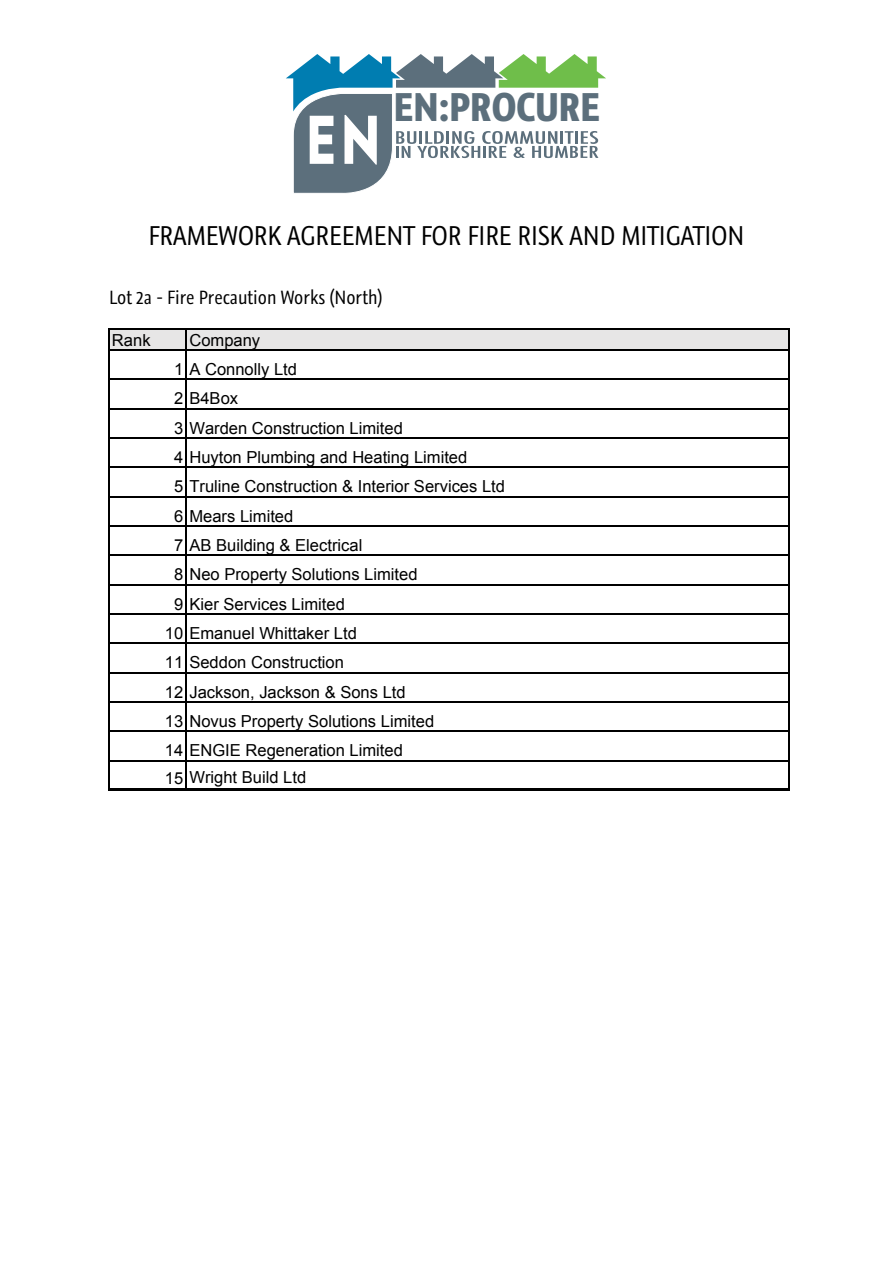
<style>
.page{position:relative;width:893px;height:1263px;background:#fff}
.page>*{position:absolute;margin:0;border:0;box-sizing:border-box;transform-origin:0 0}
.t1{font:700 37.5px "Graublau Web";color:#5c6f7c}
.t2{font:25.5px "Graublau Web";color:#000}
.t3{font:18px "Graublau Web";color:#000}
.t4{font:16.5px "Arial";color:#000}
</style>
<div class="page">
<svg style="left:286px;top:54px;width:320px;height:139px"></svg>
<div style="left:110px;top:329px;width:680px;height:21px;background:#e7e6e6"></div>
<hr style="left:108px;top:328px;width:2px;height:460px;background:#000">
<hr style="left:186px;top:330px;width:1px;height:458px;background:#000">
<hr style="left:789px;top:330px;width:1px;height:458px;background:#000">
<hr style="left:110px;top:328px;width:680px;height:2px;background:#000">
<hr style="left:110px;top:349px;width:680px;height:2px;background:#000">
<hr style="left:110px;top:378px;width:680px;height:2px;background:#000">
<hr style="left:110px;top:408px;width:680px;height:1px;background:#000">
<hr style="left:110px;top:437px;width:680px;height:2px;background:#000">
<hr style="left:110px;top:466px;width:680px;height:2px;background:#000">
<hr style="left:110px;top:496px;width:680px;height:1px;background:#000">
<hr style="left:110px;top:525px;width:680px;height:2px;background:#000">
<hr style="left:110px;top:554px;width:680px;height:2px;background:#000">
<hr style="left:110px;top:584px;width:680px;height:1px;background:#000">
<hr style="left:110px;top:613px;width:680px;height:2px;background:#000">
<hr style="left:110px;top:642px;width:680px;height:2px;background:#000">
<hr style="left:110px;top:672px;width:680px;height:1px;background:#000">
<hr style="left:110px;top:701px;width:680px;height:2px;background:#000">
<hr style="left:110px;top:730px;width:680px;height:2px;background:#000">
<hr style="left:110px;top:760px;width:680px;height:1px;background:#000">
<hr style="left:108px;top:788px;width:682px;height:3px;background:#000">
<h1 class="t1" style="left:394px;top:80px;width:207px">EN:PROCURE</h1>
<h2 class="t2" style="left:149px;top:218px;width:597px">FRAMEWORK AGREEMENT FOR FIRE RISK AND MITIGATION</h2>
<p class="t3" style="left:109px;top:285px;width:275px">LOT 2A - FIRE PRECAUTION WORKS (N ORTH)</p>
<p class="t4" style="left:112px;top:329px;width:40px">Rank</p>
<p class="t4" style="left:189px;top:329px;width:72px">Company</p>
<p class="t4" style="left:174px;top:358px;width:124px">1 A Connolly Ltd</p>
<p class="t4" style="left:174px;top:388px;width:66px">2 B4Box</p>
<p class="t4" style="left:174px;top:417px;width:230px">3 Warden Construction Limited</p>
<p class="t4" style="left:174px;top:446px;width:295px">4 Huyton Plumbing and Heating Limited</p>
<p class="t4" style="left:174px;top:476px;width:332px">5 Truline Construction &amp; Interior Services Ltd</p>
<p class="t4" style="left:174px;top:505px;width:121px">6 Mears Limited</p>
<p class="t4" style="left:174px;top:534px;width:190px">7 AB Building &amp; Electrical</p>
<p class="t4" style="left:174px;top:564px;width:245px">8 Neo Property Solutions Limited</p>
<p class="t4" style="left:174px;top:593px;width:172px">9 Kier Services Limited</p>
<p class="t4" style="left:165px;top:622px;width:193px">10 Emanuel Whittaker Ltd</p>
<p class="t4" style="left:165px;top:652px;width:181px">11 Seddon Construction</p>
<p class="t4" style="left:165px;top:681px;width:242px">12 Jackson, Jackson &amp; Sons Ltd</p>
<p class="t4" style="left:165px;top:710px;width:271px">13 Novus Property Solutions Limited</p>
<p class="t4" style="left:165px;top:740px;width:240px">14 ENGIE Regeneration Limited</p>
<p class="t4" style="left:165px;top:766px;width:143px">15 Wright Build Ltd</p>
</div>
